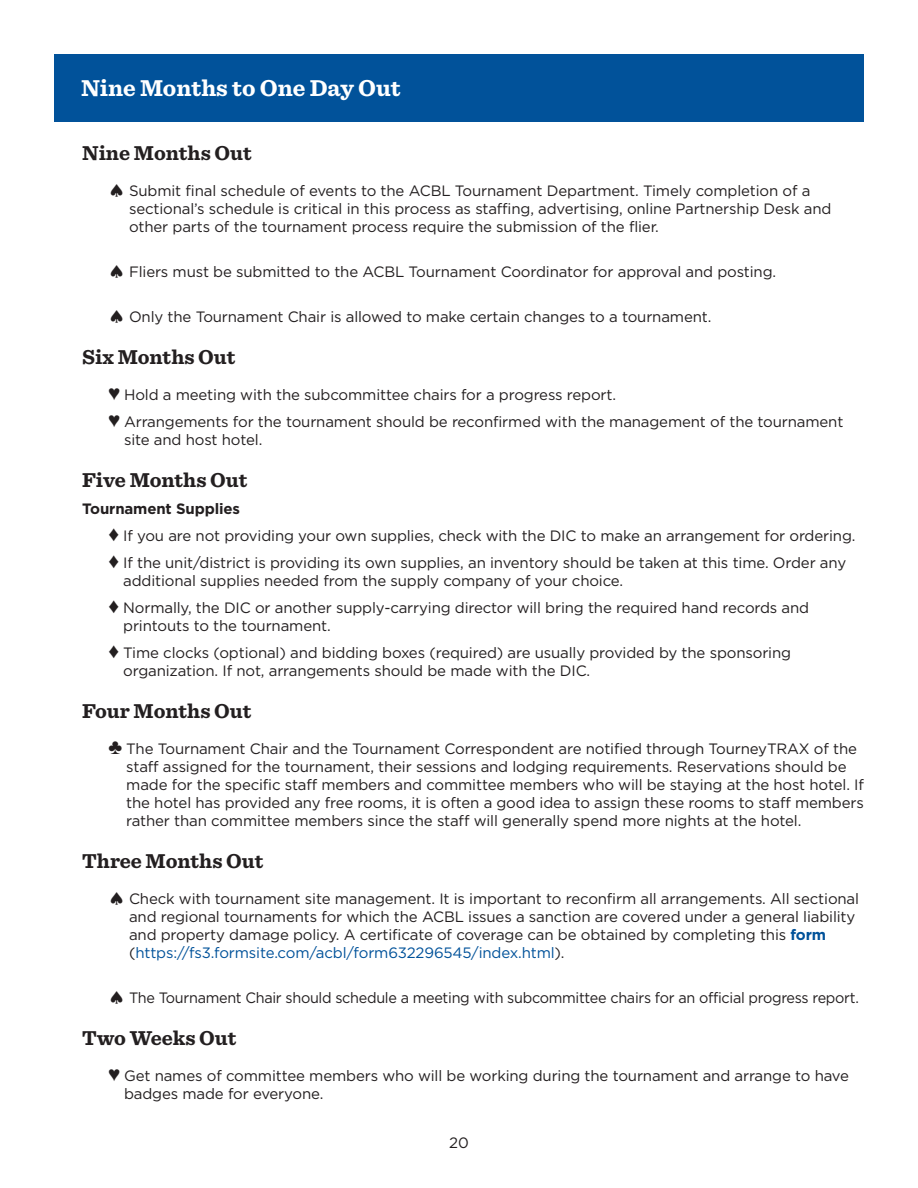
<style>
.page{position:relative;width:918px;height:1188px;background:#fff}
.page>*{position:absolute;margin:0;border:0;box-sizing:border-box;transform-origin:0 0}
.t1{font:700 24px "Sentinel";color:#fff}
.t2{font:700 21px "Sentinel";color:#231f20}
.t3{font:15px/18px "Gotham";letter-spacing:-.01em;color:#231f20}
.t4{font:15px "Gotham";letter-spacing:-.01em;color:#231f20;scale:.96 1}
.s1{font-family:"Universal Std Newswith Comm Pi";font-size:16.5px}
.s2{font-family:"Arial";font-size:19.5px}
.s3{font-weight:700}
.s4{font-family:"Arial";font-size:21px}
.s5{font-weight:700;color:#01529a}
.s6{color:#01529a}
</style>
<div class="page">
<div style="left:54px;top:54px;width:810px;height:68px;background:#01529a"></div>
<h1 class="t1" style="left:81px;top:69px;width:321px">Nine Months to One Day Out</h1>
<h2 class="t2" style="left:82px;top:136px;width:171px">Nine Months Out</h2>
<p class="t3" style="left:129px;top:181px;width:704px;text-indent:-21px"><span class="s1">♠</span> Submit final schedule of events to the ACBL Tournament Department. Timely completion of a sectional’s schedule is critical in this process as staffing, advertising, online Partnership Desk and other parts of the tournament process require the submission of the flier.</p>
<p class="t3" style="left:108px;top:262px;width:669px"><span class="s1">♠</span> Fliers must be submitted to the ACBL Tournament Coordinator for approval and posting.</p>
<p class="t3" style="left:108px;top:307px;width:605px"><span class="s1">♠</span> Only the Tournament Chair is allowed to make certain changes to a tournament.</p>
<h2 class="t2" style="left:82px;top:340px;width:155px">Six Months Out</h2>
<p class="t3" style="left:108px;top:381px;width:737px;line-height:27px"><span class="s2">♥</span> Hold a meeting with the subcommittee chairs for a progress report.<br><span class="s2">♥</span> Arrangements for the tournament should be reconfirmed with the management of the tournament</p>
<p class="t3" style="left:124px;top:430px;width:140px">site and host hotel.</p>
<h2 class="t2" style="left:82px;top:463px;width:167px">Five Months Out</h2>
<p class="t3" style="left:108px;top:495px;width:749px;line-height:27px;text-indent:-26px"><span class="s3">Tournament Supplies<br></span><span class="s4">♦</span> If you are not providing your own supplies, check with the DIC to make an arrangement for ordering. <span class="s4">♦</span> If the unit/district is providing its own supplies, an inventory should be taken at this time. Order any</p>
<p class="t3" style="left:108px;top:567px;width:702px;line-height:27px;text-indent:15px">additional supplies needed from the supply company of your choice.<br><span class="s4">♦</span> Normally, the DIC or another supply-carrying director will bring the required hand records and</p>
<p class="t3" style="left:108px;top:612px;width:684px;line-height:27px;text-indent:15px">printouts to the tournament.<br><span class="s4">♦</span> Time clocks (optional) and bidding boxes (required) are usually provided by the sponsoring</p>
<p class="t3" style="left:123px;top:661px;width:469px">organization. If not, arrangements should be made with the DIC.</p>
<h2 class="t2" style="left:82px;top:694px;width:171px">Four Months Out</h2>
<p class="t3" style="left:126px;top:739px;width:739px;text-indent:-18px"><span class="s4">♣</span> The Tournament Chair and the Tournament Correspondent are notified through TourneyTRAX of the staff assigned for the tournament, their sessions and lodging requirements. Reservations should be made for the specific staff members and committee members who will be staying at the host hotel. If the hotel has provided any free rooms, it is often a good idea to assign these rooms to staff members rather than committee members since the staff will generally spend more nights at the hotel.</p>
<h2 class="t2" style="left:82px;top:844px;width:183px">Three Months Out</h2>
<p class="t3" style="left:129px;top:889px;width:732px;text-indent:-21px"><span class="s1">♠</span> Check with tournament site management. It is important to reconfirm all arrangements. All sectional and regional tournaments for which the ACBL issues a sanction are covered under a general liability and property damage policy. A certificate of coverage can be obtained by completing this <span class="s5">form </span>(<span class="s6">https://fs3.formsite.com/acbl/form632296545/index.html</span>).</p>
<p class="t4" style="left:108px;top:989px;width:783px"><span class="s1">♠</span> The Tournament Chair should schedule a meeting with subcommittee chairs for an official progress report.</p>
<h2 class="t2" style="left:82px;top:1021px;width:156px">Two Weeks Out</h2>
<p class="t3" style="left:124px;top:1066px;width:726px;text-indent:-16px"><span class="s2">♥</span> Get names of committee members who will be working during the tournament and arrange to have badges made for everyone.</p>
<p class="t3" style="left:449px;top:1133px;width:21px">20</p>
</div>
